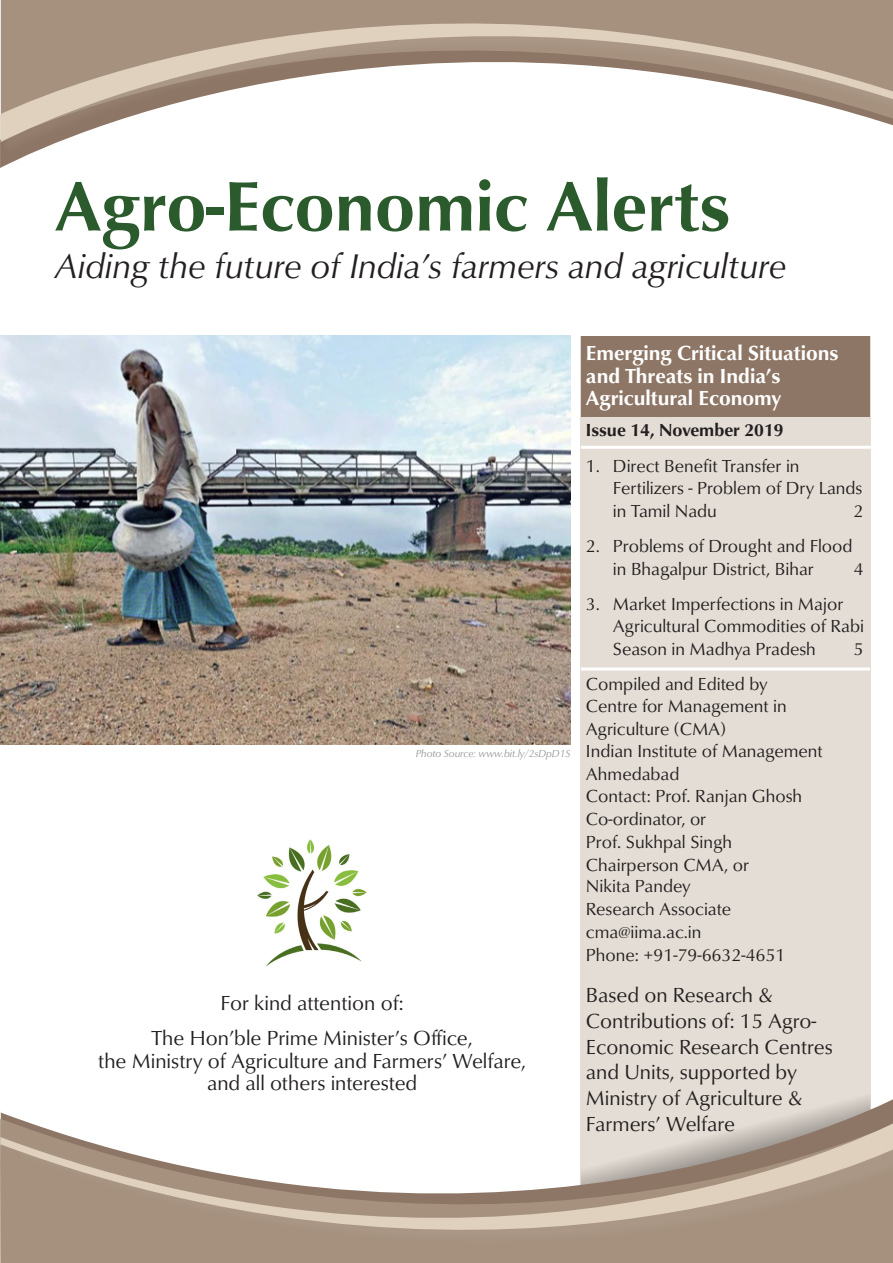
<style>
.page{position:relative;width:893px;height:1263px;background:#fff}
.page>*{position:absolute;margin:0;border:0;box-sizing:border-box;transform-origin:0 0}
.Title_1{font:700 72px "Classico URW";color:#2b5b2d}
.Normaltext{font:italic 35.4px "Classico URW";color:#231f20}
.Normaltext-2{font:21px/25.7px "Classico URW";color:#231f20;text-align:center}
.Normaltext-3{font:700 21px/22.5px "Classico URW";color:#fff}
.Normaltext-4{font:18px/22.6px "Classico URW";color:#231f20}
.Normaltext-5{font:700 18px "Classico URW";color:#231f20}
.FIGURE_CAPTION{font:italic 10.5px "Classico URW";color:#939598}
</style>
<div class="page">
<div style="left:581px;top:336px;width:290px;height:878px;background:#e4ddd5"></div>
<div style="left:1px;top:0;width:892px;height:20px;background:#a5917e"></div>
<svg style="left:0;top:1108px;width:893px;height:155px;fill:#a5917e"></svg>
<svg style="left:1px;top:20px;width:892px;height:122px"></svg>
<svg style="left:0;top:1118px;width:893px;height:131px"></svg>
<img style="left:1px;top:336px;width:569px;height:408px">
<img style="left:257px;top:839px;width:110px;height:127px">
<div style="left:582px;top:337px;width:288px;height:80px;background:#8d7665"></div>
<hr style="left:581px;top:446px;width:291px;height:3px;background:#fff">
<hr style="left:581px;top:667px;width:289px;height:3px;background:#fff">
<p class="Title_1" style="left:55px;top:161px;width:676px">Agro-Economic Alerts</p>
<p class="Normaltext" style="left:55px;top:244px;width:733px">Aiding the future of India’s farmers and agriculture</p>
<p class="Normaltext-3" style="left:586px;top:342px;width:254px">Emerging Critical Situations and Threats in India’s<br>Agricultural Economy</p>
<p class="Normaltext-5" style="left:586px;top:419px;width:199px">Issue 14, November 2019</p>
<p class="Normaltext-4" style="left:613px;top:455px;width:251px;text-indent:-27px">1. Direct Benefit Transfer in<br>Fertilizers - Problem of Dry Lands in Tamil Nadu</p>
<p class="Normaltext-4" style="left:853px;top:499px;width:11px">2</p>
<p class="FIGURE_CAPTION" style="left:416px;top:747px;width:156px">Photo Source: www.bit.ly/2sDpD1S</p>
<p class="Normaltext-2" style="left:221px;top:990px;width:185px">For kind attention of:</p>
<p class="Normaltext-2" style="left:98px;top:1027px;width:430px;line-height:22.5px">The Hon’ble Prime Minister’s Office,<br>the Ministry of Agriculture and Farmers’ Welfare, and all others interested</p>
<p class="Normaltext-4" style="left:613px;top:535px;width:241px;text-indent:-27px">2. Problems of Drought and Flood in Bhagalpur District, Bihar</p>
<p class="Normaltext-4" style="left:853px;top:557px;width:11px">4</p>
<p class="Normaltext-4" style="left:613px;top:593px;width:253px;text-indent:-27px">3. Market Imperfections in Major<br>Agricultural Commodities of Rabi<br>Season in Madhya Pradesh</p>
<p class="Normaltext-4" style="left:853px;top:637px;width:11px">5</p>
<p class="Normaltext-4" style="left:586px;top:673px;width:183px">Compiled and Edited by</p>
<p class="Normaltext-4" style="left:586px;top:695px;width:202px">Centre for Management in<br>Agriculture (CMA)</p>
<p class="Normaltext-4" style="left:586px;top:740px;width:238px">Indian Institute of Management<br>Ahmedabad</p>
<p class="Normaltext-4" style="left:586px;top:785px;width:218px">Contact: Prof. Ranjan Ghosh<br>Co-ordinator, or<br>Prof. Sukhpal Singh<br>Chairperson CMA, or<br>Nikita Pandey<br>Research Associate cma@iima.ac.in<br>Phone: +91-79-6632-4651</p>
<p class="Normaltext-2" style="left:586px;top:982px;width:248px;text-align:left">Based on Research &amp;<br>Contributions of: 15 Agro-<br>Economic Research Centres and Units, supported by<br>Ministry of Agriculture &amp;<br>Farmers’ Welfare</p>
</div>
